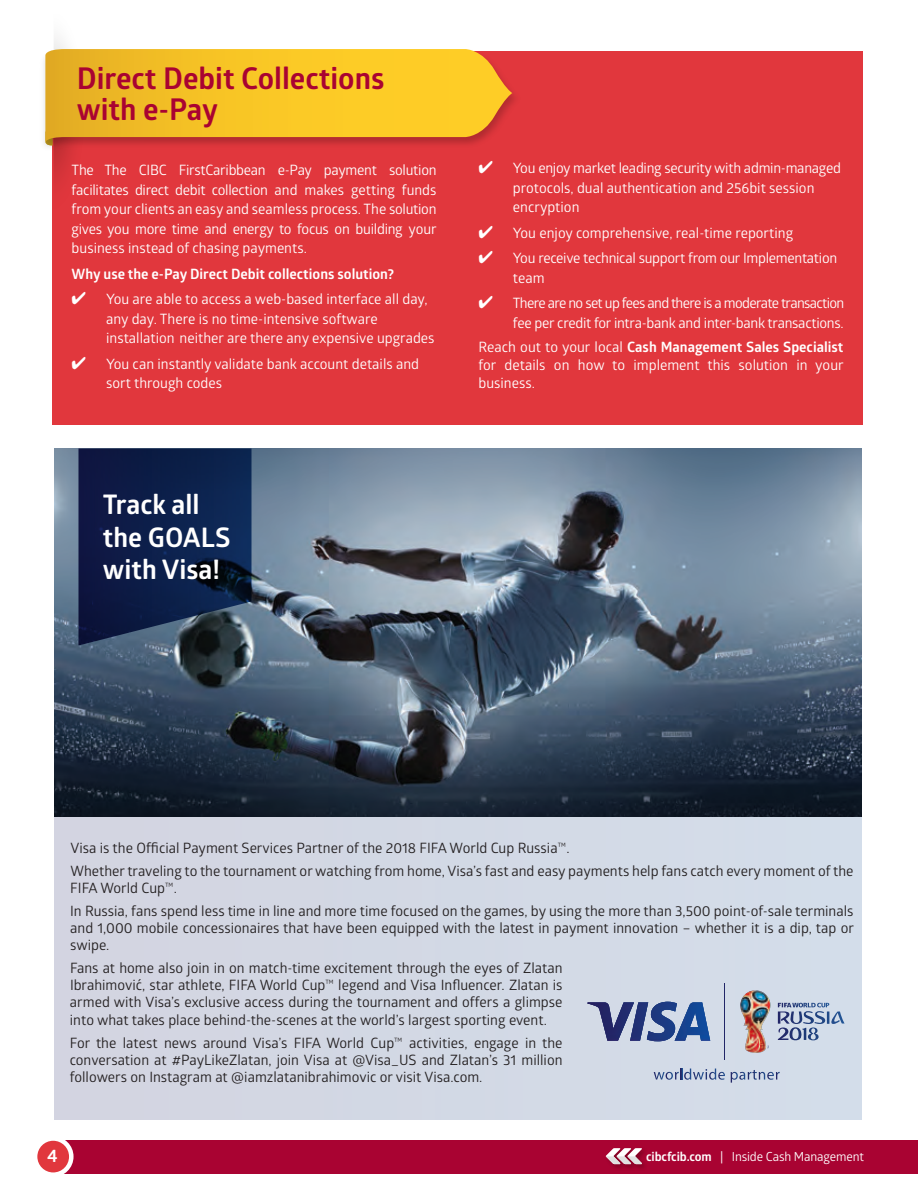
<style>
.page{position:relative;width:918px;height:1188px;background:#fff}
.page>*{position:absolute;margin:0;border:0;box-sizing:border-box;transform-origin:0 0}
.t1{font:700 30px/31.5px "Glober";color:#a90332}
.t2{font:700 27px/32.4px "Glober";color:#fff}
.t3{font:700 18px "Glober";color:#fff}
.t4{font:14.25px/17.1px "Glober";color:#231f20}
.t5{font:14.25px/19.5px "Glober";color:#fff}
.t6{font:14.25px/19.5px "Glober";letter-spacing:-.035em;color:#fff;text-align:right}
.t7{font:14.25px/19.5px "Glober";letter-spacing:-.02em;color:#fff}
.t8{font:700 14.25px "Glober";color:#fff}
.t9{font:12.45px "Glober";letter-spacing:-.01em;color:#fff}
.s1{font-weight:700}
</style>
<div class="page">
<div style="left:54px;top:803px;width:807px;height:316px;background:#d3d9e5"></div>
<img style="left:54px;top:449px;width:808px;height:368px">
<div style="left:53px;top:1140px;width:865px;height:33px;background:#a90332"></div>
<div style="left:33px;top:1136px;width:41px;height:41px;border:9px solid #fff;border-radius:50%"></div>
<div style="left:37px;top:1141px;width:32px;height:31px;background:#e1373d;border-radius:50%"></div>
<img style="left:605px;top:1150px;width:40px;height:19px">
<svg style="left:606px;top:1148px;width:36px;height:16px"></svg>
<div style="left:53px;top:51px;width:810px;height:374px;background:#e1373d"></div>
<svg style="left:45px;top:38px;width:468px;height:172px"></svg>
<svg style="left:654px;top:1069px;width:71px;height:11px"></svg>
<svg style="left:731px;top:1070px;width:49px;height:13px"></svg>
<img style="left:587px;top:1002px;width:123px;height:39px">
<hr style="left:724px;top:984px;width:1px;height:75px;background:#222667">
<svg style="left:778px;top:1003px;width:67px;height:37px"></svg>
<img style="left:740px;top:990px;width:30px;height:63px">
<svg style="left:79px;top:448px;width:173px;height:197px;background:#13244a"></svg>
<h1 class="t1" style="left:77px;top:62px;width:309px">Direct Debit Collections with e-Pay</h1>
<p class="t5" style="left:72px;top:160px;width:367px;text-align:justify">The The CIBC FirstCaribbean e-Pay payment solution facilitates direct debit collection and makes getting funds from your clients an easy and seamless process. The solution gives you more time and energy to focus on building your business instead of chasing payments.</p>
<p class="t8" style="left:72px;top:264px;width:324px">Why use the e-Pay Direct Debit collections solution?</p>
<p class="t5" style="left:106px;top:289px;width:330px;text-indent:-34px">✔ You are able to access a web-based interface all day, any day. There is no time-intensive software installation neither are there any expensive upgrades</p>
<p class="t5" style="left:106px;top:353px;width:315px;text-indent:-34px">✔ You can instantly validate bank account details and sort through codes</p>
<h2 class="t2" style="left:103px;top:488px;width:129px">Track all the GOALS with Visa!</h2>
<p class="t5" style="left:513px;top:158px;width:329px;text-indent:-34px">✔ You enjoy market leading security with admin-managed protocols, dual authentication and 256bit session encryption</p>
<p class="t5" style="left:478px;top:223px;width:316px">✔ You enjoy comprehensive, real-time reporting</p>
<p class="t7" style="left:513px;top:248px;width:326px;text-indent:-34px">✔ You receive technical support from our Implementation team</p>
<p class="t6" style="left:478px;top:293px;width:367px">✔ There are no set up fees and there is a moderate transaction fee per credit for intra-bank and inter-bank transactions.</p>
<p class="t5" style="left:479px;top:337px;width:367px;line-height:18px;text-align:justify">Reach out to your local <span class="s1">Cash Management Sales Specialist </span>for details on how to implement this solution in your business.</p>
<p class="t4" style="left:70px;top:835px;width:785px;line-height:23.1px">Visa is the Official Payment Services Partner of the 2018 FIFA World Cup Russia™.<br>Whether traveling to the tournament or watching from home, Visa’s fast and easy payments help fans catch every moment of the</p>
<p class="t4" style="left:70px;top:876px;width:785px;line-height:23.1px">FIFA World Cup™.<br>In Russia, fans spend less time in line and more time focused on the games, by using the more than 3,500 point-of-sale terminals</p>
<p class="t4" style="left:70px;top:919px;width:785px">and 1,000 mobile concessionaires that have been equipped with the latest in payment innovation – whether it is a dip, tap or swipe.</p>
<p class="t4" style="left:70px;top:959px;width:494px;text-align:justify">Fans at home also join in on match-time excitement through the eyes of Zlatan Ibrahimović, star athlete, FIFA World Cup™ legend and Visa Influencer. Zlatan is armed with Visa’s exclusive access during the tournament and offers a glimpse into what takes place behind-the-scenes at the world’s largest sporting event.</p>
<p class="t4" style="left:70px;top:1033px;width:494px;text-align:justify">For the latest news around Visa’s FIFA World Cup™ activities, engage in the conversation at #PayLikeZlatan, join Visa at @Visa_US and Zlatan’s 31 million followers on Instagram at @iamzlatanibrahimovic or visit Visa.com.</p>
<p class="t3" style="left:47px;top:1143px;width:12px">4</p>
<p class="t9" style="left:646px;top:1148px;width:219px"><span class="s1">cibcfcib.com</span> | Inside Cash Management</p>
</div>
